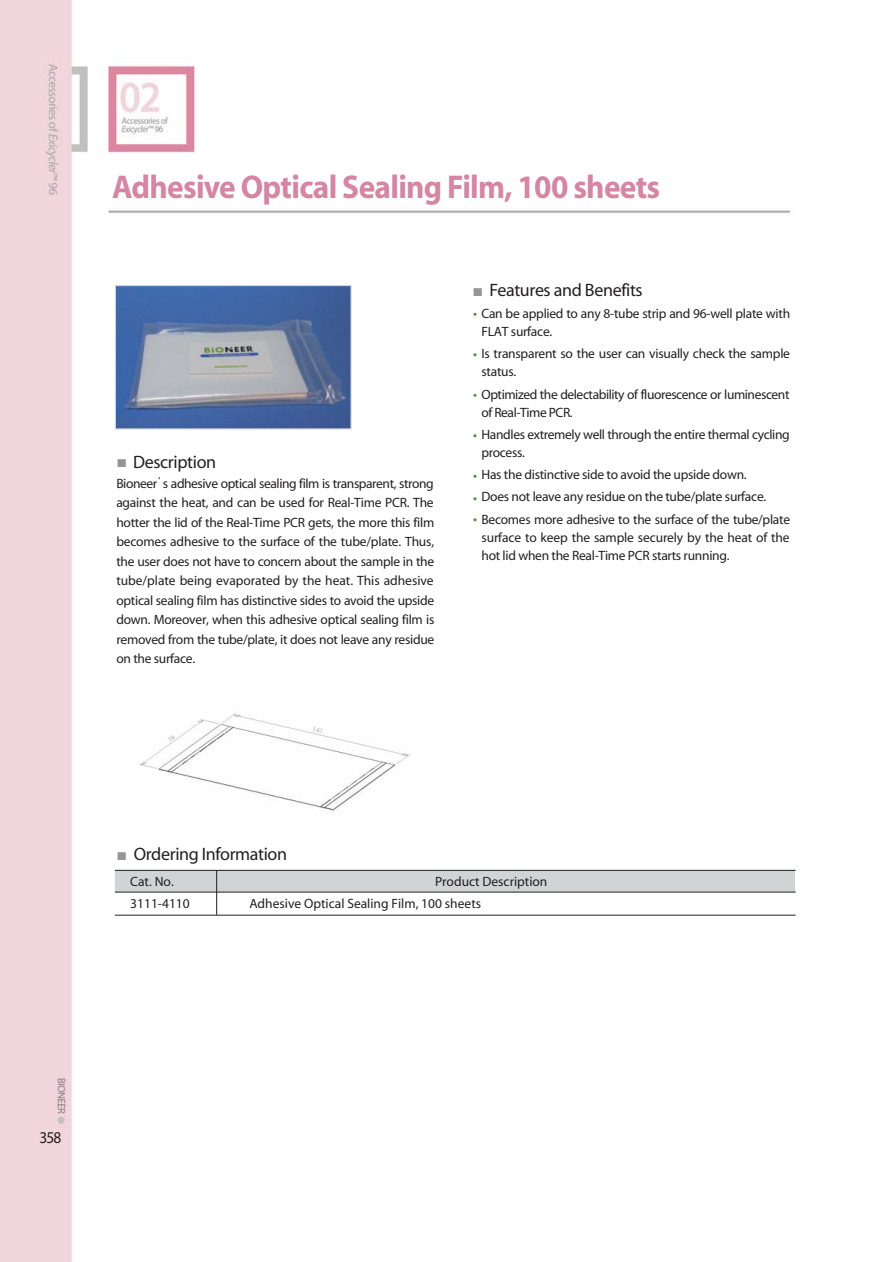
<style>
.page{position:relative;width:893px;height:1262px;background:#fff}
.page>*{position:absolute;margin:0;border:0;box-sizing:border-box;transform-origin:0 0}
.t1{font:700 33px "Myriad";letter-spacing:-.02em;color:#d486a2;scale:.95 1}
.t2{font:18px "Myriad";letter-spacing:-.02em;color:#231f20}
.t3{font:16.5px "Myriad";color:#231f20;scale:.93 1}
.t4{font:13.5px/19.5px "Myriad";letter-spacing:-.02em;color:#231f20}
.t5{font:13.5px "Myriad";color:#231f20}
</style>
<div class="page">
<img style="left:0;top:0;width:796px;height:1261px">
<img style="left:112px;top:453px;width:18px;height:19px">
<img style="left:158px;top:476px;width:13px;height:16px">
<img style="left:468px;top:279px;width:18px;height:23px">
<img style="left:468px;top:306px;width:14px;height:16px">
<img style="left:468px;top:346px;width:14px;height:17px">
<img style="left:468px;top:387px;width:14px;height:17px">
<img style="left:468px;top:428px;width:14px;height:16px">
<img style="left:468px;top:468px;width:14px;height:16px">
<img style="left:468px;top:490px;width:14px;height:17px">
<img style="left:468px;top:512px;width:14px;height:16px">
<img style="left:112px;top:692px;width:326px;height:141px">
<div style="left:115px;top:870px;width:679px;height:22px;background:#d1d3d4"></div>
<hr style="left:216px;top:870px;width:1px;height:44px;background:#231f20">
<hr style="left:115px;top:891px;width:680px;height:1px;background:#231f20">
<hr style="left:115px;top:870px;width:680px;height:1px;background:#231f20">
<hr style="left:115px;top:914px;width:680px;height:1px;background:#231f20">
<img style="left:112px;top:843px;width:18px;height:23px">
<div style="left:111px;top:285px;width:329px;height:168px;background:#fff"></div>
<img style="left:117px;top:287px;width:232px;height:140px">
<div style="left:115px;top:285px;width:236px;height:144px;border:1px solid #d1d3d4"></div>
<h1 class="t1" style="left:112px;top:175px;width:578px">Adhesive Optical Sealing Film, 100 sheets</h1>
<h2 class="t2" style="left:133px;top:455px;width:85px">Description</h2>
<p class="t4" style="left:116px;top:474px;width:319px;text-align:justify">Bioneer s adhesive optical sealing film is transparent, strong against the heat, and can be used for Real-Time PCR. The hotter the lid of the Real-Time PCR gets, the more this film becomes adhesive to the surface of the tube/plate. Thus, the user does not have to concern about the sample in the tube/plate being evaporated by the heat. This adhesive optical sealing film has distinctive sides to avoid the upside down. Moreover, when this adhesive optical sealing film is removed from the tube/plate, it does not leave any residue on the surface.</p>
<h2 class="t2" style="left:489px;top:283px;width:155px">Features and Benefits</h2>
<p class="t4" style="left:481px;top:305px;width:310px;line-height:18px">Can be applied to any 8-tube strip and 96-well plate with<br>FLAT surface.</p>
<p class="t4" style="left:481px;top:346px;width:310px;line-height:18px">Is transparent so the user can visually check the sample status.</p>
<p class="t4" style="left:481px;top:386px;width:309px;line-height:18px">Optimized the delectability of fluorescence or luminescent of Real-Time PCR.</p>
<p class="t4" style="left:481px;top:426px;width:310px;line-height:18px">Handles extremely well through the entire thermal cycling process.</p>
<p class="t4" style="left:481px;top:464px;width:310px;line-height:22.2px">Has the distinctive side to avoid the upside down.<br>Does not leave any residue on the tube/plate surface.<br>Becomes more adhesive to the surface of the tube/plate</p>
<p class="t4" style="left:481px;top:529px;width:309px;line-height:18px">surface to keep the sample securely by the heat of the hot lid when the Real-Time PCR starts running.</p>
<h2 class="t2" style="left:134px;top:847px;width:155px">Ordering Information</h2>
<p class="t4" style="left:130px;top:872px;width:45px">Cat. No.</p>
<p class="t5" style="left:435px;top:876px;width:114px">Product Description</p>
<p class="t5" style="left:130px;top:898px;width:61px">3111-4110</p>
<p class="t5" style="left:249px;top:898px;width:233px">Adhesive Optical Sealing Film, 100 sheets</p>
<p class="t3" style="left:39px;top:1131px;width:25px">358</p>
</div>
